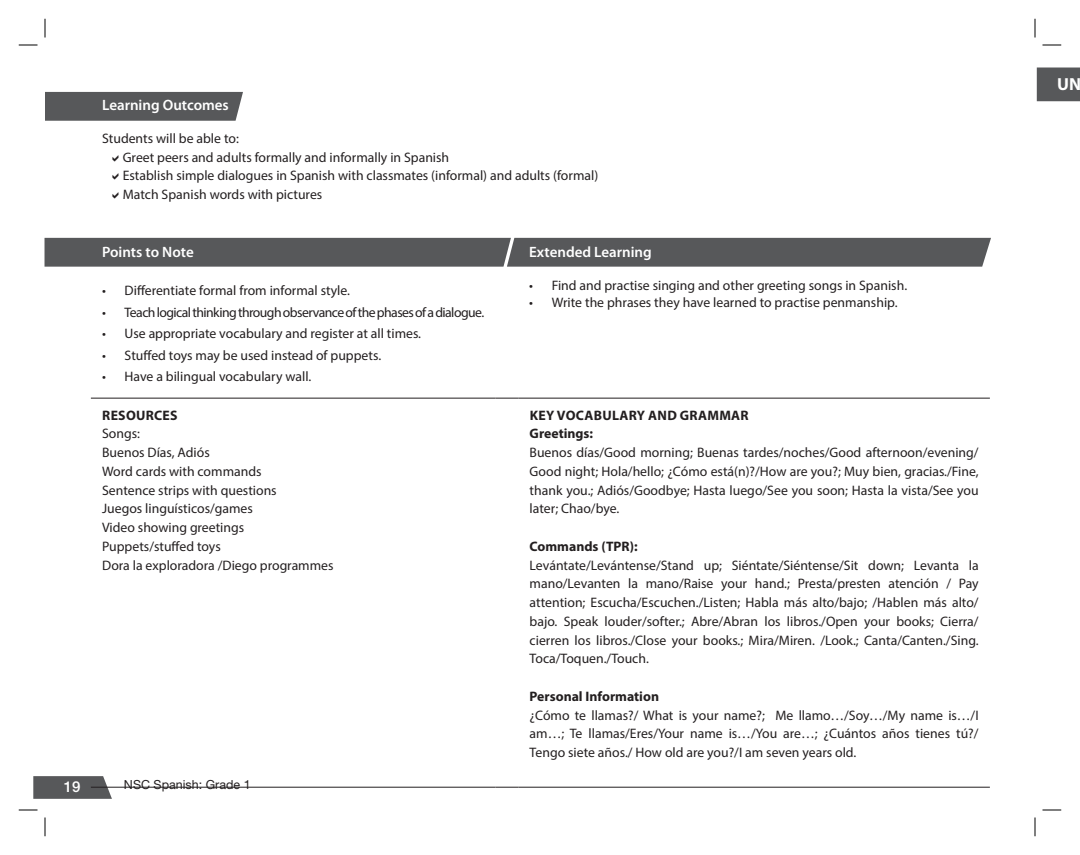
<style>
.page{position:relative;width:1080px;height:855px;background:#fff}
.page>*{position:absolute;margin:0;border:0;box-sizing:border-box;transform-origin:0 0}
.t1{font:700 17.5px "Myriad Pro";color:#fff}
.t2{font:600 15px "Myriad Pro";color:#fff}
.t3{font:500 15px "Helvetica Neue LT Std";color:#fff}
.t4{font:13.75px/18.8px "Myriad Pro";color:#231f20;text-align:justify}
.t5{font:13.75px "Myriad Pro";letter-spacing:-.04em;color:#231f20}
.t6{font:700 13.75px "Myriad Pro";color:#231f20}
.t7{font:700 13.75px "Myriad Pro";letter-spacing:.02em;color:#231f20}
.t8{font:12.5px "Helvetica Neue LT Std";color:#231f20}
</style>
<div class="page">
<svg style="left:33px;top:776px;width:79px;height:23px;background:#626365"></svg>
<div style="left:45px;top:92px;width:198px;height:29px;background:#57585a"></div>
<div style="left:45px;top:238px;width:946px;height:29px;background:#57585a"></div>
<hr style="left:91px;top:398px;width:404px;height:1px;background:#231f20">
<svg style="left:495px;top:398px;width:23px;height:1px"></svg>
<hr style="left:518px;top:398px;width:472px;height:1px;background:#231f20">
<hr style="left:91px;top:787px;width:404px;height:1px;background:#231f20">
<svg style="left:495px;top:787px;width:23px;height:1px"></svg>
<hr style="left:518px;top:787px;width:472px;height:1px;background:#231f20">
<div style="left:1037px;top:68px;width:43px;height:33px;background:#57585a"></div>
<svg style="left:19px;top:44px;width:19px;height:2px"></svg>
<svg style="left:1042px;top:44px;width:19px;height:2px"></svg>
<svg style="left:19px;top:809px;width:19px;height:2px"></svg>
<svg style="left:1042px;top:809px;width:19px;height:2px"></svg>
<svg style="left:44px;top:19px;width:2px;height:19px"></svg>
<svg style="left:44px;top:818px;width:2px;height:18px"></svg>
<svg style="left:1034px;top:19px;width:2px;height:19px"></svg>
<svg style="left:1034px;top:818px;width:2px;height:18px"></svg>
<p class="t2" style="left:102px;top:95px;width:128px">Learning Outcomes</p>
<p class="t4" style="left:102px;top:129px;width:138px">Students will be able to:</p>
<p class="t4" style="left:123px;top:147px;width:328px">Greet peers and adults formally and informally in Spanish</p>
<p class="t4" style="left:123px;top:166px;width:477px">Establish simple dialogues in Spanish with classmates (informal) and adults (formal)</p>
<p class="t4" style="left:123px;top:185px;width:201px">Match Spanish words with pictures</p>
<p class="t2" style="left:102px;top:243px;width:93px">Points to Note</p>
<p class="t4" style="left:102px;top:281px;width:249px">• Differentiate formal from informal style.</p>
<p class="t5" style="left:102px;top:304px;width:384px">• Teach logical thinking through observance of the phases of a dialogue.</p>
<p class="t4" style="left:102px;top:324px;width:321px">• Use appropriate vocabulary and register at all times.</p>
<p class="t4" style="left:102px;top:346px;width:281px">• Stuffed toys may be used instead of puppets.</p>
<p class="t4" style="left:102px;top:367px;width:211px">• Have a bilingual vocabulary wall.</p>
<p class="t7" style="left:102px;top:406px;width:77px">RESOURCES</p>
<p class="t4" style="left:102px;top:424px;width:40px">Songs:</p>
<p class="t4" style="left:102px;top:443px;width:109px">Buenos Días, Adiós</p>
<p class="t4" style="left:102px;top:462px;width:161px">Word cards with commands</p>
<p class="t4" style="left:102px;top:480px;width:176px">Sentence strips with questions</p>
<p class="t4" style="left:102px;top:499px;width:152px">Juegos linguísticos/games</p>
<p class="t4" style="left:102px;top:518px;width:144px">Video showing greetings</p>
<p class="t4" style="left:102px;top:537px;width:120px">Puppets/stuffed toys</p>
<p class="t4" style="left:102px;top:555px;width:233px">Dora la exploradora /Diego programmes</p>
<p class="t3" style="left:64px;top:777px;width:18px">19</p>
<p class="t8" style="left:124px;top:777px;width:128px">NSC Spanish: Grade 1</p>
<p class="t2" style="left:529px;top:243px;width:124px">Extended Learning</p>
<p class="t4" style="left:529px;top:276px;width:380px">• Find and practise singing and other greeting songs in Spanish.</p>
<p class="t4" style="left:529px;top:293px;width:370px">• Write the phrases they have learned to practise penmanship.</p>
<p class="t7" style="left:530px;top:406px;width:220px">KEY VOCABULARY AND GRAMMAR</p>
<p class="t6" style="left:530px;top:425px;width:65px">Greetings:</p>
<p class="t4" style="left:530px;top:443px;width:451px">Buenos días/Good morning; Buenas tardes/noches/Good afternoon/evening/ Good night; Hola/hello; ¿Cómo está(n)?/How are you?; Muy bien, gracias./Fine, thank you.; Adiós/Goodbye; Hasta luego/See you soon; Hasta la vista/See you later; Chao/bye.</p>
<p class="t6" style="left:530px;top:537px;width:109px">Commands (TPR):</p>
<p class="t4" style="left:530px;top:555px;width:451px">Levántate/Levántense/Stand up; Siéntate/Siéntense/Sit down; Levanta la mano/Levanten la mano/Raise your hand.; Presta/presten atención / Pay attention; Escucha/Escuchen./Listen; Habla más alto/bajo; /Hablen más alto/ bajo. Speak louder/softer.; Abre/Abran los libros./Open your books; Cierra/ cierren los libros./Close your books.; Mira/Miren. /Look.; Canta/Canten./Sing.<br>Toca/Toquen./Touch.</p>
<p class="t6" style="left:530px;top:687px;width:131px">Personal Information</p>
<p class="t4" style="left:530px;top:705px;width:451px">¿Cómo te llamas?/ What is your name?; Me llamo…/Soy…/My name is…/I am…; Te llamas/Eres/Your name is…/You are…; ¿Cuántos años tienes tú?/ Tengo siete años./ How old are you?/I am seven years old.</p>
<p class="t1" style="left:1057px;top:72px;width:26px">UN</p>
</div>
